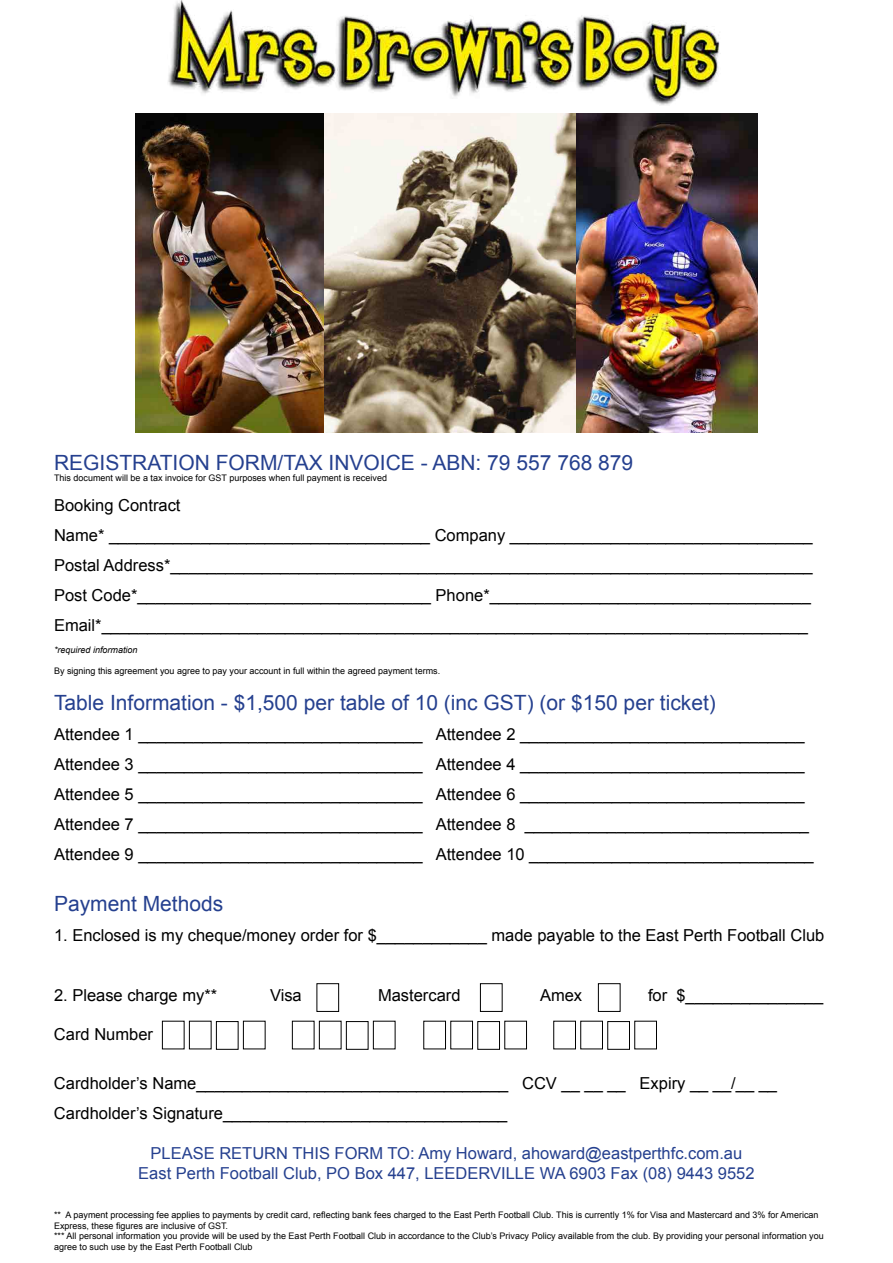
<style>
.page{position:relative;width:893px;height:1263px;background:#fff}
.page>*{position:absolute;margin:0;border:0;box-sizing:border-box;transform-origin:0 0}
.t1{font:21px "Arial";color:#25408f}
.t2{font:16.5px/30px "Arial";color:#000}
.t3{font:16.5px/19.8px "Arial";color:#25408f;text-align:center}
.t4{font:9px/10.8px "Arial";color:#000}
.t5{font:italic 9px "Arial";color:#000}
</style>
<div class="page">
<img style="left:168px;top:0;width:552px;height:105px">
<img style="left:136px;top:113px;width:621px;height:319px">
<div style="left:316px;top:983px;width:23px;height:29px;border:1px solid #000"></div>
<div style="left:480px;top:983px;width:22px;height:29px;border:1px solid #000"></div>
<div style="left:598px;top:983px;width:22px;height:29px;border:1px solid #000"></div>
<div style="left:162px;top:1021px;width:22px;height:28px;border:1px solid #000"></div>
<div style="left:189px;top:1021px;width:23px;height:28px;border:1px solid #000"></div>
<div style="left:216px;top:1021px;width:22px;height:29px;border:1px solid #000"></div>
<div style="left:243px;top:1021px;width:23px;height:28px;border:1px solid #000"></div>
<div style="left:292px;top:1021px;width:22px;height:28px;border:1px solid #000"></div>
<div style="left:319px;top:1021px;width:22px;height:28px;border:1px solid #000"></div>
<div style="left:346px;top:1021px;width:22px;height:29px;border:1px solid #000"></div>
<div style="left:373px;top:1021px;width:22px;height:28px;border:1px solid #000"></div>
<div style="left:423px;top:1021px;width:23px;height:28px;border:1px solid #000"></div>
<div style="left:450px;top:1021px;width:23px;height:28px;border:1px solid #000"></div>
<div style="left:477px;top:1021px;width:23px;height:29px;border:1px solid #000"></div>
<div style="left:504px;top:1021px;width:23px;height:28px;border:1px solid #000"></div>
<div style="left:553px;top:1021px;width:23px;height:28px;border:1px solid #000"></div>
<div style="left:580px;top:1021px;width:23px;height:28px;border:1px solid #000"></div>
<div style="left:607px;top:1021px;width:23px;height:29px;border:1px solid #000"></div>
<div style="left:634px;top:1021px;width:23px;height:28px;border:1px solid #000"></div>
<p class="t1" style="left:54px;top:449px;width:581px">REGISTRATION FORM/TAX INVOICE - ABN: 79 557 768 879</p>
<p class="t4" style="left:54px;top:472px;width:334px">This document will be a tax invoice for GST purposes when full payment is received</p>
<p class="t2" style="left:54px;top:490px;width:760px">Booking Contract<br>Name* ___________________________________ Company _________________________________ Postal Address*______________________________________________________________________ Post Code*________________________________ Phone*___________________________________ Email*_____________________________________________________________________________</p>
<p class="t5" style="left:54px;top:644px;width:85px">*required information</p>
<p class="t4" style="left:54px;top:666px;width:388px">By signing this agreement you agree to pay your account in full within the agreed payment terms.</p>
<p class="t1" style="left:54px;top:689px;width:663px">Table Information - $1,500 per table of 10 (inc GST) (or $150 per ticket)</p>
<p class="t2" style="left:54px;top:720px;width:761px">Attendee 1 _______________________________ Attendee 2 _______________________________ Attendee 3 _______________________________ Attendee 4 _______________________________ Attendee 5 _______________________________ Attendee 6 _______________________________ Attendee 7 _______________________________ Attendee 8 _______________________________ Attendee 9 _______________________________ Attendee 10 _______________________________</p>
<p class="t1" style="left:54px;top:889px;width:171px">Payment Methods</p>
<p class="t2" style="left:54px;top:920px;width:772px">1. Enclosed is my cheque/money order for $____________ made payable to the East Perth Football Club</p>
<p class="t2" style="left:54px;top:980px;width:165px">2. Please charge my**</p>
<p class="t2" style="left:270px;top:980px;width:33px">Visa</p>
<p class="t2" style="left:378px;top:980px;width:84px">Mastercard</p>
<p class="t2" style="left:540px;top:980px;width:44px">Amex</p>
<p class="t2" style="left:648px;top:980px;width:177px">for $_______________</p>
<p class="t2" style="left:54px;top:1019px;width:101px">Card Number</p>
<p class="t2" style="left:54px;top:1069px;width:725px">Cardholder’s Name__________________________________ CCV __ __ __ Expiry __ __/__ __<br>Cardholder’s Signature_______________________________</p>
<p class="t3" style="left:138px;top:1143px;width:618px">PLEASE RETURN THIS FORM TO: Amy Howard, ahoward@eastperthfc.com.au<br>East Perth Football Club, PO Box 447, LEEDERVILLE WA 6903 Fax (08) 9443 9552</p>
<p class="t4" style="left:54px;top:1209px;width:771px">** A payment processing fee applies to payments by credit card, reflecting bank fees charged to the East Perth Football Club. This is currently 1% for Visa and Mastercard and 3% for American Express, these figures are inclusive of GST.<br>*** All personal information you provide will be used by the East Perth Football Club in accordance to the Club’s Privacy Policy available from the club. By providing your personal information you agree to such use by the East Perth Football Club</p>
</div>
